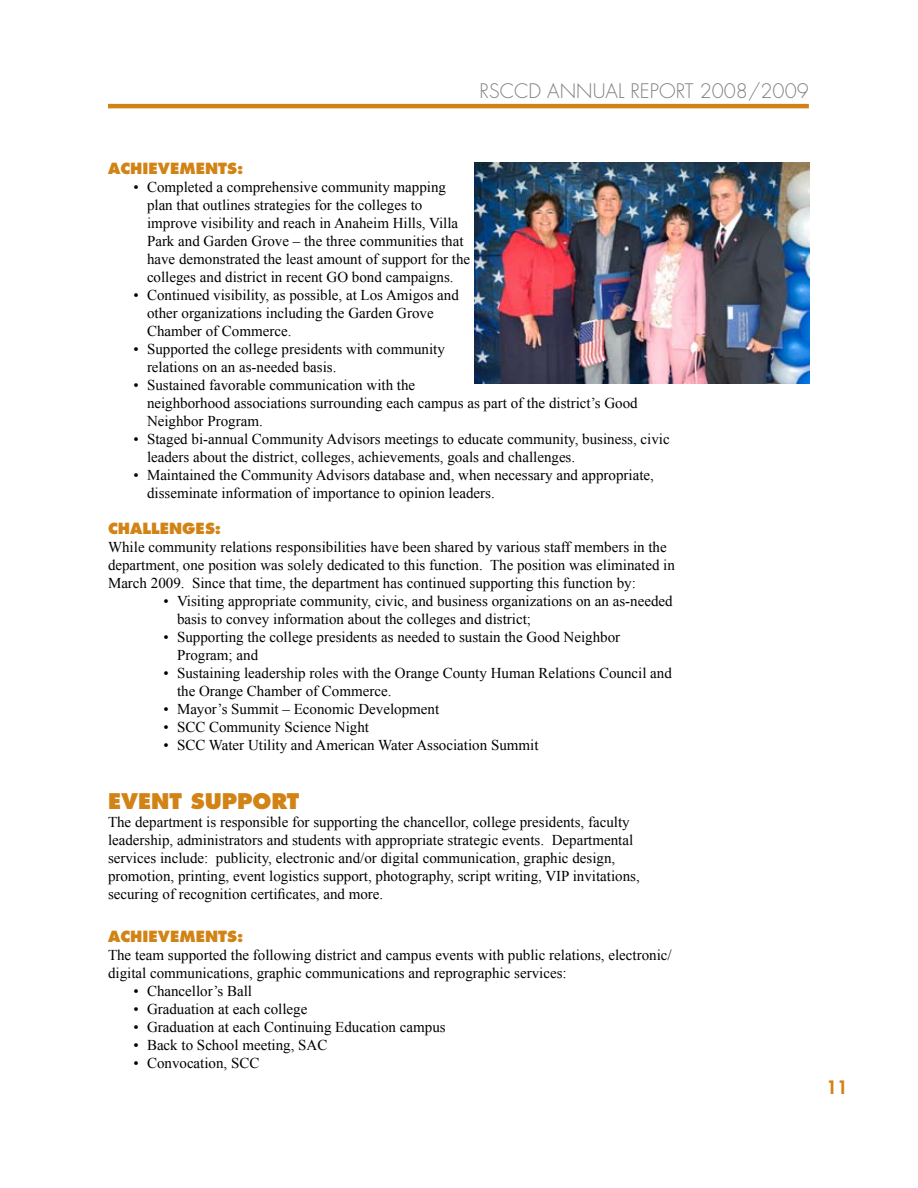
<style>
.page{position:relative;width:918px;height:1188px;background:#fff}
.page>*{position:absolute;margin:0;border:0;box-sizing:border-box;transform-origin:0 0}
.t1{font:800 21px "Futura";color:#d18316}
.t2{font:300 19.5px "Futura";color:#808284}
.t3{font:800 18px "Futura";color:#d18316}
.t4{font:15px/18px "Times New Roman";color:#000}
.t5{font:800 15px "Futura";color:#d18316}
</style>
<div class="page">
<hr style="left:108px;top:104px;width:701px;height:4px;background:#d18316">
<img style="left:474px;top:162px;width:336px;height:222px">
<h2 class="t2" style="left:480px;top:79px;width:331px">RSCCD ANNUAL REPORT 2008/2009</h2>
<p class="t5" style="left:108px;top:159px;width:137px">ACHIEVEMENTS:</p>
<p class="t4" style="left:147px;top:178px;width:325px;text-indent:-14px">• Completed a comprehensive community mapping plan that outlines strategies for the colleges to improve visibility and reach in Anaheim Hills, Villa Park and Garden Grove – the three communities that have demonstrated the least amount of support for the colleges and district in recent GO bond campaigns.</p>
<p class="t4" style="left:147px;top:286px;width:313px;text-indent:-14px">• Continued visibility, as possible, at Los Amigos and other organizations including the Garden Grove<br>Chamber of Commerce.</p>
<p class="t4" style="left:147px;top:340px;width:299px;text-indent:-14px">• Supported the college presidents with community relations on an as-needed basis.</p>
<p class="t4" style="left:147px;top:376px;width:492px;text-indent:-14px">• Sustained favorable communication with the<br>neighborhood associations surrounding each campus as part of the district’s Good<br>Neighbor Program.</p>
<p class="t4" style="left:147px;top:430px;width:524px;text-indent:-14px">• Staged bi-annual Community Advisors meetings to educate community, business, civic leaders about the district, colleges, achievements, goals and challenges.</p>
<p class="t4" style="left:147px;top:466px;width:508px;text-indent:-14px">• Maintained the Community Advisors database and, when necessary and appropriate, disseminate information of importance to opinion leaders.</p>
<p class="t5" style="left:108px;top:519px;width:13px">CHA</p>
<p class="t5" style="left:142px;top:519px;width:80px">LLENGES:</p>
<p class="t4" style="left:108px;top:538px;width:568px">While community relations responsibilities have been shared by various staff members in the department, one position was solely dedicated to this function. The position was eliminated in<br>March 2009. Since that time, the department has continued supporting this function by:</p>
<p class="t4" style="left:177px;top:592px;width:497px;text-indent:-14px">• Visiting appropriate community, civic, and business organizations on an as-needed basis to convey information about the colleges and district;</p>
<p class="t4" style="left:177px;top:628px;width:445px;text-indent:-14px">• Supporting the college presidents as needed to sustain the Good Neighbor<br>Program; and</p>
<p class="t4" style="left:177px;top:664px;width:496px;text-indent:-14px">• Sustaining leadership roles with the Orange County Human Relations Council and the Orange Chamber of Commerce.</p>
<p class="t4" style="left:164px;top:700px;width:277px">• Mayor’s Summit – Economic Development</p>
<p class="t4" style="left:164px;top:718px;width:207px">• SCC Community Science Night</p>
<p class="t4" style="left:164px;top:736px;width:377px">• SCC Water Utility and American Water Association Summit</p>
<h1 class="t1" style="left:108px;top:788px;width:193px">EVENT SUPPORT</h1>
<p class="t4" style="left:108px;top:812px;width:533px">The department is responsible for supporting the chancellor, college presidents, faculty leadership, administrators and students with appropriate strategic events. Departmental services include: publicity, electronic and/or digital communication, graphic design, promotion, printing, event logistics support, photography, script writing, VIP invitations, securing of recognition certificates, and more.</p>
<p class="t5" style="left:108px;top:927px;width:137px">ACHIEVEMENTS:</p>
<p class="t4" style="left:108px;top:946px;width:565px">The team supported the following district and campus events with public relations, electronic/ digital communications, graphic communications and reprographic services:</p>
<p class="t4" style="left:134px;top:982px;width:120px">• Chancellor’s Ball</p>
<p class="t4" style="left:134px;top:1000px;width:175px">• Graduation at each college</p>
<p class="t4" style="left:134px;top:1018px;width:314px">• Graduation at each Continuing Education campus</p>
<p class="t4" style="left:134px;top:1036px;width:195px">• Back to School meeting, SAC</p>
<p class="t4" style="left:134px;top:1054px;width:128px">• Convocation, SCC</p>
<p class="t3" style="left:827px;top:1076px;width:22px">11</p>
</div>
